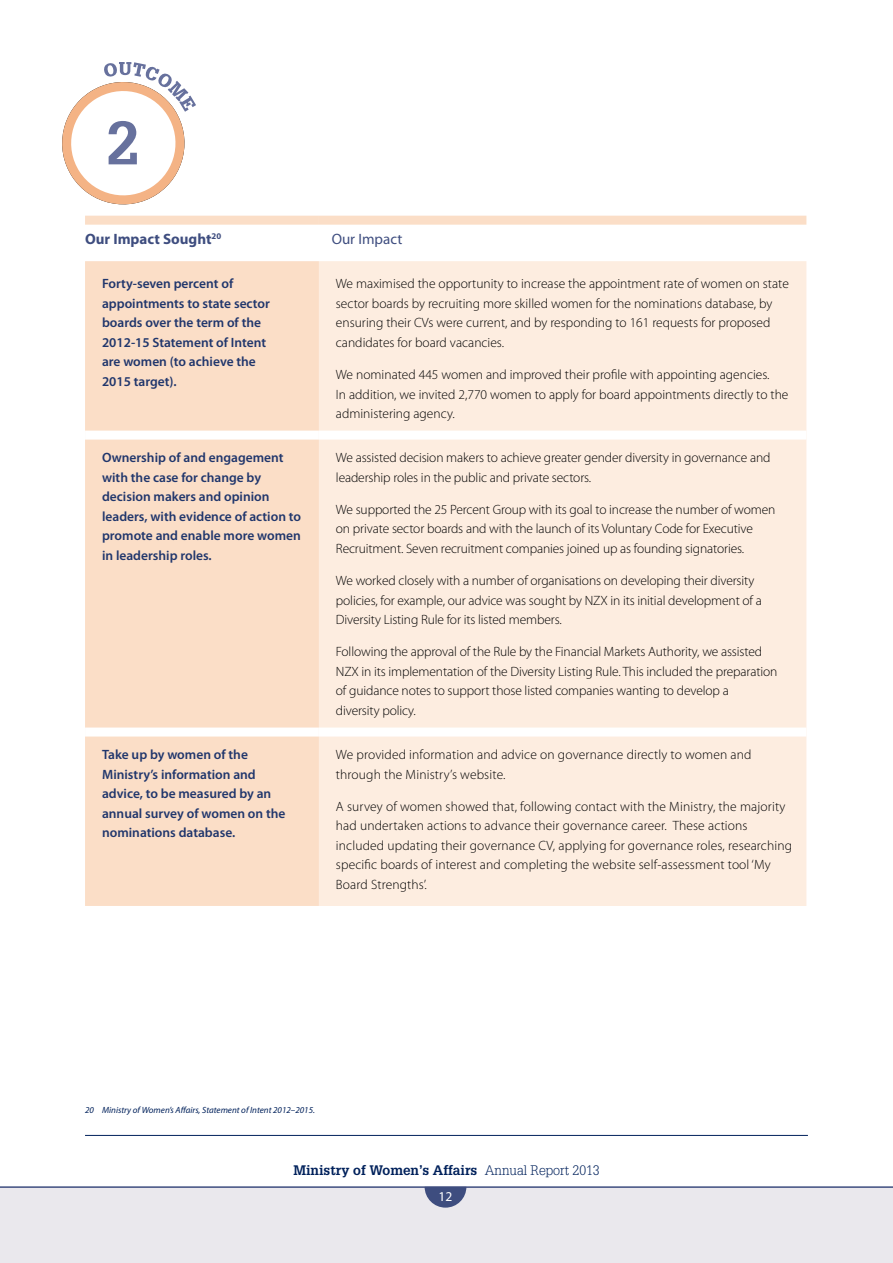
<style>
.page{position:relative;width:893px;height:1263px;background:#fff}
.page>*{position:absolute;margin:0;border:0;box-sizing:border-box;transform-origin:0 0}
.t1{font:700 59.7px "Glypha";color:#67719d}
.t2{font:700 15px "Myriad Pro";color:#3e4d7f}
.t3{font:15px "Myriad Pro";color:#3e4d7f}
.t4{font:300 13.5px/19.5px "Myriad Pro";letter-spacing:-.005em;color:#000}
.t5{font:600 13.5px/19.5px "Myriad Pro";color:#20366c}
.t6{font:700 13.5px "Glypha";color:#00215b}
.t7{font:13.5px "Myriad Pro";color:#fff}
.t8{font:italic 9px "Myriad Pro";color:#00215b}
.s1{font-weight:300}
</style>
<div class="page">
<div style="left:0;top:1187px;width:893px;height:76px;background:#eae8ed"></div>
<svg style="left:425px;top:1188px;width:41px;height:19px"></svg>
<hr style="left:0;top:1186px;width:893px;height:2px;background:#3e4d7f">
<div style="left:85px;top:261px;width:234px;height:645px;background:#fbdec7"></div>
<div style="left:319px;top:261px;width:487px;height:645px;background:#fdede0"></div>
<div style="left:85px;top:431px;width:234px;height:9px;background:#fff"></div>
<div style="left:319px;top:431px;width:487px;height:9px;background:#fff"></div>
<div style="left:85px;top:216px;width:234px;height:9px;background:#fbdec7"></div>
<div style="left:319px;top:216px;width:487px;height:9px;background:#fbdec7"></div>
<div style="left:85px;top:727px;width:234px;height:9px;background:#fff"></div>
<div style="left:319px;top:727px;width:487px;height:9px;background:#fff"></div>
<svg style="left:62px;top:62px;width:136px;height:154px"></svg>
<hr style="left:85px;top:1135px;width:723px;height:1px;background:#00215b">
<h1 class="t1" style="left:107px;top:106px;width:35px">2</h1>
<p class="t2" style="left:85px;top:229px;width:138px">Our Impact Sought<sup>20</sup></p>
<p class="t3" style="left:332px;top:230px;width:72px">Our I mpact</p>
<p class="t5" style="left:102px;top:274px;width:169px">Forty-seven percent of appointments to state sector boards over the term of the<br>2012-15 Statement of Intent are women (to achieve the<br>2015 target).</p>
<p class="t4" style="left:336px;top:274px;width:454px">We maximised the opportunity to increase the appointment rate of women on state sector boards by recruiting more skilled women for the nominations database, by ensuring their CVs were current, and by responding to 161 requests for proposed candidates for board vacancies.</p>
<p class="t4" style="left:336px;top:365px;width:454px">We nominated 445 women and improved their profile with appointing agencies.<br>In addition, we invited 2,770 women to apply for board appointments directly to the administering agency.</p>
<p class="t5" style="left:102px;top:448px;width:201px">Ownership of and engagement with the case for change by decision makers and opinion leaders, with evidence of action to promote and enable more women in leadership roles.</p>
<p class="t4" style="left:336px;top:448px;width:436px">We assisted decision makers to achieve greater gender diversity in governance and leadership roles in the public and private sectors.</p>
<p class="t4" style="left:336px;top:499px;width:441px">We supported the 25 Percent Group with its goal to increase the number of women on private sector boards and with the launch of its Voluntary Code for Executive<br>Recruitment. Seven recruitment companies joined up as founding signatories.</p>
<p class="t4" style="left:336px;top:571px;width:427px">We worked closely with a number of organisations on developing their diversity policies, for example, our advice was sought by NZX in its initial development of a<br>Diversity Listing Rule for its listed members.</p>
<p class="t4" style="left:336px;top:642px;width:443px">Following the approval of the Rule by the Financial Markets Authority, we assisted NZX in its implementation of the Diversity Listing Rule. This included the preparation of guidance notes to support those listed companies wanting to develop a<br>diversity policy.</p>
<p class="t5" style="left:102px;top:744px;width:185px">Take up by women of the<br>Ministry’s information and advice, to be measured by an annual survey of women on the nominations database.</p>
<p class="t4" style="left:336px;top:745px;width:417px">We provided information and advice on governance directly to women and through the Ministry’s website.</p>
<p class="t4" style="left:336px;top:796px;width:458px">A survey of women showed that, following contact with the Ministry, the majority had undertaken actions to advance their governance career. These actions included updating their governance CV, applying for governance roles, researching specific boards of interest and completing the website self-assessment tool ‘My Board Strengths’.</p>
<p class="t8" style="left:85px;top:1105px;width:231px">20 Ministry of Women’s Affairs, Statement of Intent 2012–2015.</p>
<p class="t6" style="left:293px;top:1161px;width:308px">Ministry of Women’s Affairs <span class="s1">Annual Report 2013</span></p>
<p class="t7" style="left:439px;top:1188px;width:15px">12</p>
</div>
